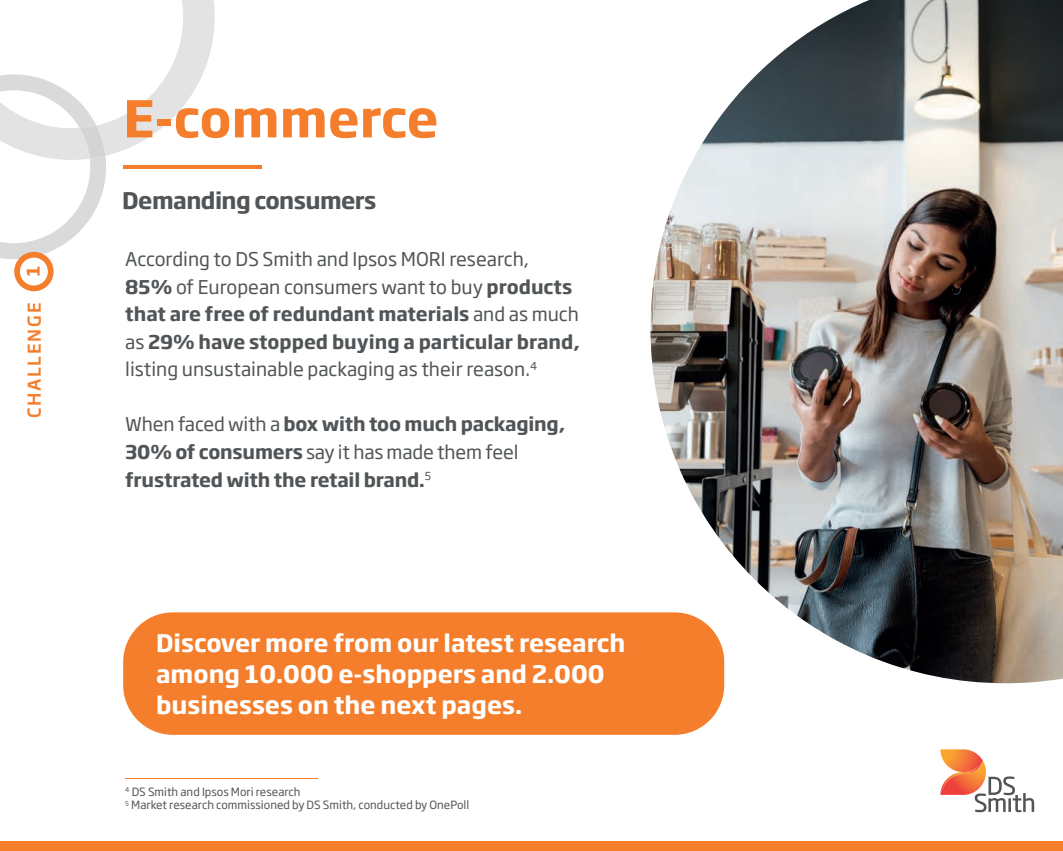
<style>
.page{position:relative;width:1063px;height:851px;background:#fff}
.page>*{position:absolute;margin:0;border:0;box-sizing:border-box;transform-origin:0 0}
.t1{font:700 50px "Soho Gothic Pro";color:#f47e2c}
.t2{font:700 23.75px/31.2px "Soho Gothic Pro";color:#fff}
.t3{font:700 22.5px "Soho Gothic Pro";letter-spacing:-.025em;color:#515558}
.t4{font:18.75px/27.5px "Soho Gothic Pro";color:#515558}
.t5{font:700 18.75px/27.5px "Soho Gothic Pro";letter-spacing:-.01em;color:#515558}
.t6{font:500 17.5px "Soho Gothic Pro";letter-spacing:.1em;color:#f47e2c}
.t7{font:11.25px/13.8px "Soho Gothic Pro";color:#515558}
.s1{font-weight:700}
.s2{font-weight:400}
</style>
<div class="page">
<div style="left:0;top:841px;width:1063px;height:9px;background:#f47e2c"></div>
<img style="left:650px;top:0;width:413px;height:683px">
<svg style="left:940px;top:749px;width:94px;height:63px"></svg>
<hr style="left:125px;top:778px;width:192px;height:1px;background:#f47e2c">
<svg style="left:0;top:0;width:215px;height:291px"></svg>
<hr style="left:123px;top:165px;width:139px;height:4px;background:#f47e2c">
<div style="left:123px;top:612px;width:601px;height:122px;background:#f47e2c;border-radius:50px"></div>
<p class="t6" style="left:21px;top:418px;width:117px;rotate:-90deg">CHALLENGE</p>
<h1 class="t1" style="left:123px;top:79px;width:317px">E-commerce</h1>
<p class="t3" style="left:122px;top:182px;width:256px">Demanding consumers</p>
<p class="t4" style="left:125px;top:245px;width:456px">According to DS Smith and Ipsos MORI research, <span class="s1">85%</span> of European consumers want to buy <span class="s1">products that are free of redundant materials</span> and as much as <span class="s1">29% have stopped buying a particular brand, </span>listing unsustainable packaging as their reason.<sup>4</sup></p>
<p class="t5" style="left:125px;top:409px;width:442px"><span class="s2">When faced with a</span> box with too much packaging,<br>30% of consumers <span class="s2">say it has made them feel </span>frustrated with the retail brand.<sup>5</sup></p>
<p class="t2" style="left:156px;top:625px;width:471px">Discover more from our latest research among 10.000 e-shoppers and 2.000 businesses on the next pages.</p>
<p class="t7" style="left:125px;top:783px;width:346px"><sup>4</sup> DS Smith and Ipsos Mori research<br><sup>5</sup> Market research commissioned by DS Smith, conducted by OnePoll</p>
</div>
